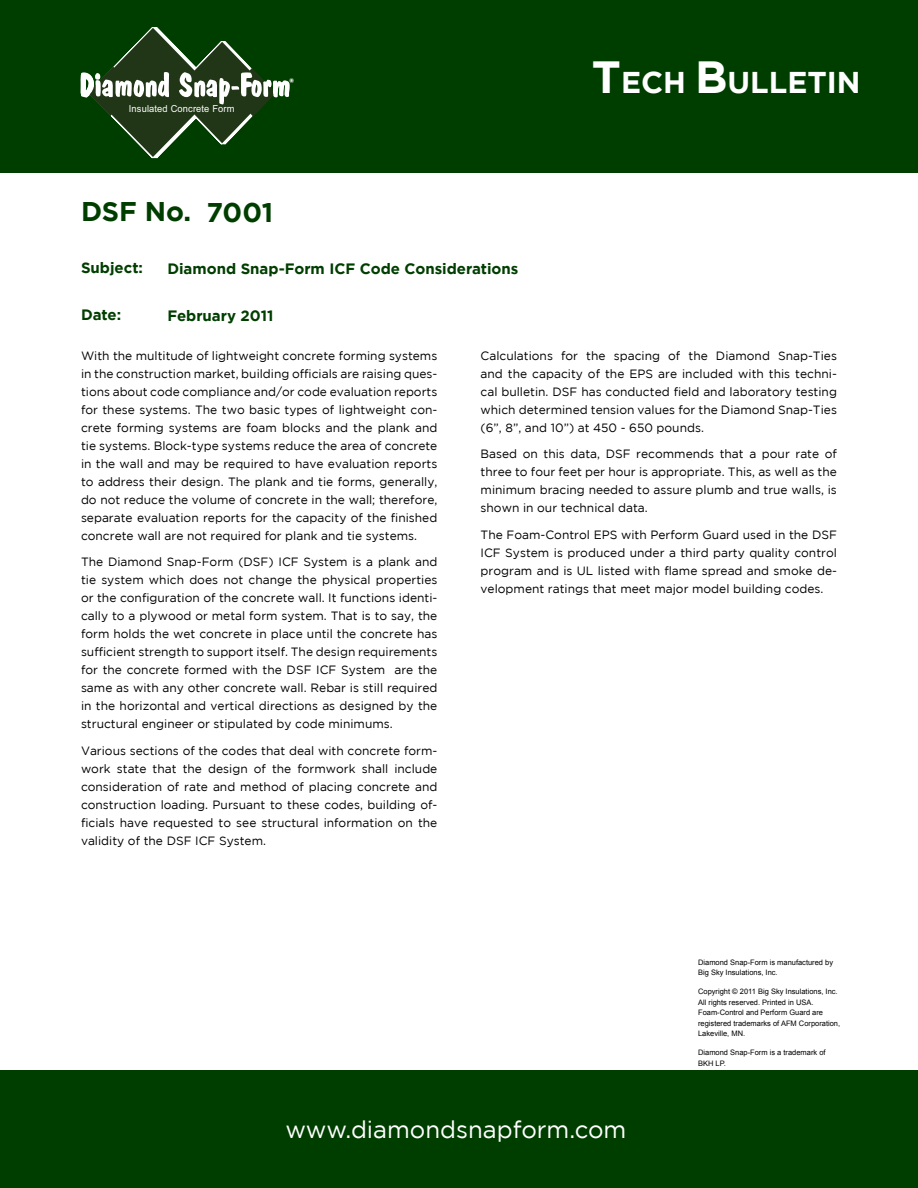
<style>
.page{position:relative;width:918px;height:1188px;background:#fff}
.page>*{position:absolute;margin:0;border:0;box-sizing:border-box;transform-origin:0 0}
.t1{font:700 30px "Gotham";color:#fff}
.t2{font:700 27px "Gotham";letter-spacing:-.005em;color:#003e00}
.t3{font:24px "Gotham";color:#fff}
.t4{font:700 15px "Gotham";color:#003e00}
.t5{font:12px/18px "Gotham";color:#000;text-align:justify}
.t6{font:9.75px "Arial";letter-spacing:.015em;color:#fff;scale:.96 1}
.t7{font:7.5px/10.5px "Arial";color:#000}
.t8{font:700 5.55px "Gotham";color:#fff;scale:.96 1}
.s1{font-size:45px}
</style>
<div class="page">
<div style="left:0;top:1070px;width:918px;height:118px;background:#003e00"></div>
<div style="left:0;top:0;width:918px;height:170px;background:#003e00"></div>
<svg style="left:81px;top:27px;width:208px;height:131px"></svg>
<p class="t6" style="left:129px;top:103px;width:112px">Insulated Concrete Form</p>
<p class="t8" style="left:290px;top:77px;width:6px">®</p>
<h2 class="t2" style="left:81px;top:196px;width:112px">DSF No.</h2>
<h2 class="t2" style="left:206px;top:197px;width:68px">7001</h2>
<h1 class="t1" style="left:592px;top:65px;width:270px"><span class="s1">T</span>ECH <span class="s1">B</span>ulletin</h1>
<p class="t4" style="left:81px;top:259px;width:64px">Subject:</p>
<p class="t4" style="left:81px;top:306px;width:42px">Date:</p>
<p class="t4" style="left:167px;top:260px;width:353px">Diamond Snap-Form I CF Code Considerations</p>
<p class="t4" style="left:167px;top:307px;width:108px">February 2011</p>
<p class="t5" style="left:81px;top:346px;width:358px">With the multitude of lightweight concrete forming systems in the construction market, building officials are raising ques&shy;tions about code compliance and/or code evaluation reports for these systems. The two basic types of lightweight con&shy;crete forming systems are foam blocks and the plank and tie systems. Block-type systems reduce the area of concrete in the wall and may be required to have evaluation reports to address their design. The plank and tie forms, generally, do not reduce the volume of concrete in the wall; therefore, separate evaluation reports for the capacity of the finished concrete wall are not required for plank and tie systems.</p>
<p class="t5" style="left:81px;top:553px;width:358px">The Diamond Snap-Form (DSF) ICF System is a plank and tie system which does not change the physical properties or the configuration of the concrete wall. It functions identi&shy;cally to a plywood or metal form system. That is to say, the form holds the wet concrete in place until the concrete has sufficient strength to support itself. The design requirements for the concrete formed with the DSF ICF System are the same as with any other concrete wall. Rebar is still required in the horizontal and vertical directions as designed by the structural engineer or stipulated by code minimums.</p>
<p class="t5" style="left:81px;top:742px;width:358px">Various sections of the codes that deal with concrete form&shy;work state that the design of the formwork shall include consideration of rate and method of placing concrete and construction loading. Pursuant to these codes, building of&shy;ficials have requested to see structural information on the validity of the DSF ICF System.</p>
<p class="t5" style="left:481px;top:346px;width:358px">Calculations for the spacing of the Diamond Snap-Ties and the capacity of the EPS are included with this techni&shy;cal bulletin. DSF has conducted field and laboratory testing which determined tension values for the Diamond Snap-Ties (6”, 8”, and 10”) at 450 - 650 pounds.</p>
<p class="t5" style="left:481px;top:445px;width:358px">Based on this data, DSF recommends that a pour rate of three to four feet per hour is appropriate. This, as well as the minimum bracing needed to assure plumb and true walls, is shown in our technical data.</p>
<p class="t5" style="left:481px;top:526px;width:358px">The Foam-Control EPS with Perform Guard used in the DSF ICF System is produced under a third party quality control program and is UL listed with flame spread and smoke de&shy;velopment ratings that meet major model building codes.</p>
<h3 class="t3" style="left:286px;top:1116px;width:342px">www.diamondsnapform.com</h3>
<p class="t7" style="left:698px;top:957px;width:137px">Diamond Snap-Form is manufactured by<br>Big Sky Insulations, Inc.</p>
<p class="t7" style="left:698px;top:987px;width:144px">Copyright © 2011 Big Sky Insulations, Inc.<br>All rights reserved. Printed in USA.<br>Foam-Control and Perform Guard are registered trademarks of AFM Corporation, Lakeville, MN.</p>
<p class="t7" style="left:698px;top:1048px;width:129px">Diamond Snap-Form is a trademark of<br>BKH LP.</p>
</div>
